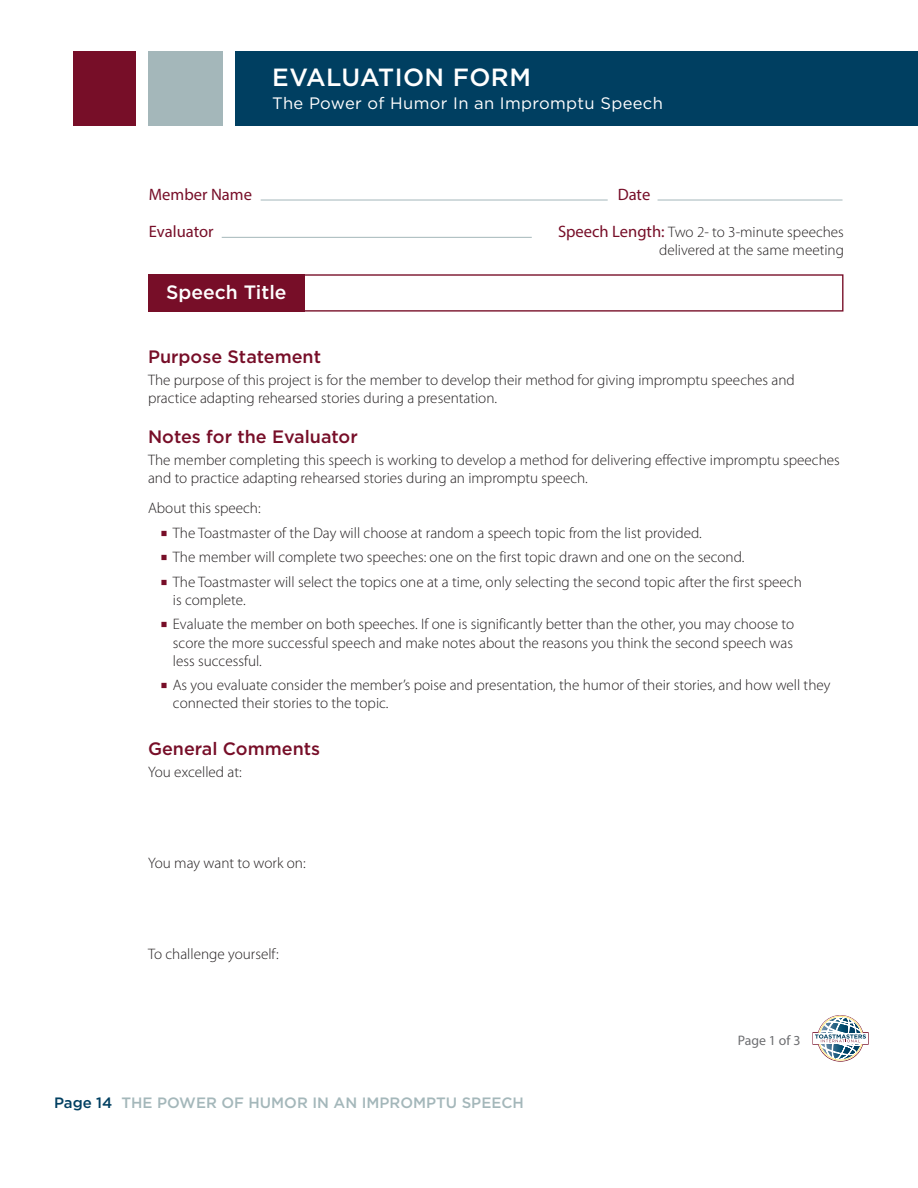
<style>
.page{position:relative;width:918px;height:1188px;background:#fff}
.page>*{position:absolute;margin:0;border:0;box-sizing:border-box;transform-origin:0 0}
.t1{font:500 24.9px "Gotham";letter-spacing:.02em;color:#fff}
.t2{font:500 19.35px "Gotham";color:#fff}
.t3{font:500 18px "Gotham";color:#770e28}
.t4{font:16.5px "Gotham";letter-spacing:.02em;color:#fff}
.t5{font:16.5px "Myriad Pro";color:#770e28}
.t6{font:300 15.15px/18.1px "Myriad Pro";color:#231f20}
.t7{font:500 15px "Gotham";color:#a4b7ba}
.t8{font:13.8px "Myriad Pro";color:#6d6e71}
.s1{font-weight:400;font-size:16.5px;color:#770e28}
.s2{font-family:"Minion Pro";font-weight:700;font-stretch:condensed;font-size:18px;color:#770e28}
.s3{color:#003f61}
</style>
<div class="page">
<svg style="left:813px;top:1015px;width:56px;height:47px"></svg>
<div style="left:235px;top:51px;width:683px;height:75px;background:#003f61"></div>
<div style="left:149px;top:51px;width:74px;height:75px;background:#a4b7ba"></div>
<div style="left:74px;top:51px;width:62px;height:75px;background:#770e28"></div>
<div style="left:303px;top:274px;width:540px;height:38px;border:1px solid #770e28"></div>
<div style="left:148px;top:274px;width:157px;height:38px;background:#770e28"></div>
<hr style="left:222px;top:237px;width:310px;height:1px;background:#a4b7ba">
<hr style="left:261px;top:200px;width:347px;height:1px;background:#a4b7ba">
<hr style="left:658px;top:200px;width:185px;height:1px;background:#a4b7ba">
<h1 class="t1" style="left:272px;top:66px;width:260px">EVALUATION FORM</h1>
<p class="t4" style="left:272px;top:96px;width:392px">The Power of Humor In an Impromptu Speech</p>
<p class="t5" style="left:149px;top:188px;width:105px">Member Name</p>
<p class="t5" style="left:618px;top:188px;width:34px">Date</p>
<p class="t6" style="left:558px;top:225px;width:287px;text-align:right"><span class="s1">Speech Length:</span> Two 2- to 3-minute speeches delivered at the same meeting</p>
<p class="t5" style="left:149px;top:225px;width:66px">Evaluator</p>
<p class="t2" style="left:166px;top:283px;width:122px">Speech Title</p>
<p class="t3" style="left:148px;top:349px;width:175px">Purpose Statement</p>
<p class="t6" style="left:148px;top:372px;width:648px">The purpose of this project is for the member to develop their method for giving impromptu speeches and practice adapting rehearsed stories during a presentation.</p>
<p class="t3" style="left:148px;top:429px;width:211px">Notes for the Evaluator</p>
<p class="t6" style="left:148px;top:452px;width:693px">The member completing this speech is working to develop a method for delivering effective impromptu speeches and to practice adapting rehearsed stories during an impromptu speech.</p>
<p class="t6" style="left:148px;top:501px;width:114px">About this speech:</p>
<p class="t6" style="left:160px;top:525px;width:543px"><span class="s2">■</span> The Toastmaster of the Day will choose at random a speech topic from the list provided.</p>
<p class="t6" style="left:160px;top:549px;width:585px"><span class="s2">■</span> The member will complete two speeches: one on the first topic drawn and one on the second.</p>
<p class="t6" style="left:173px;top:574px;width:630px;text-indent:-12px"><span class="s2">■</span> The Toastmaster will select the topics one at a time, only selecting the second topic after the first speech is complete.</p>
<p class="t6" style="left:173px;top:616px;width:623px;text-align:justify;text-indent:-12px"><span class="s2">■</span> Evaluate the member on both speeches. If one is significantly better than the other, you may choose to score the more successful speech and make notes about the reasons you think the second speech was less successful.</p>
<p class="t6" style="left:173px;top:677px;width:659px;text-indent:-12px"><span class="s2">■</span> As you evaluate consider the member’s poise and presentation, the humor of their stories, and how well they connected their stories to the topic.</p>
<p class="t3" style="left:148px;top:740px;width:174px">General Comments</p>
<p class="t6" style="left:148px;top:764px;width:95px">You excelled at:</p>
<p class="t6" style="left:148px;top:855px;width:159px">You may want to work on:</p>
<p class="t6" style="left:148px;top:946px;width:132px">To challenge yourself:</p>
<p class="t7" style="left:54px;top:1096px;width:471px"><span class="s3">Page 14</span> THE POWER OF HUMOR IN AN IMPROMPTU SPEECH</p>
<p class="t8" style="left:738px;top:1035px;width:64px">Page 1 of 3</p>
</div>
